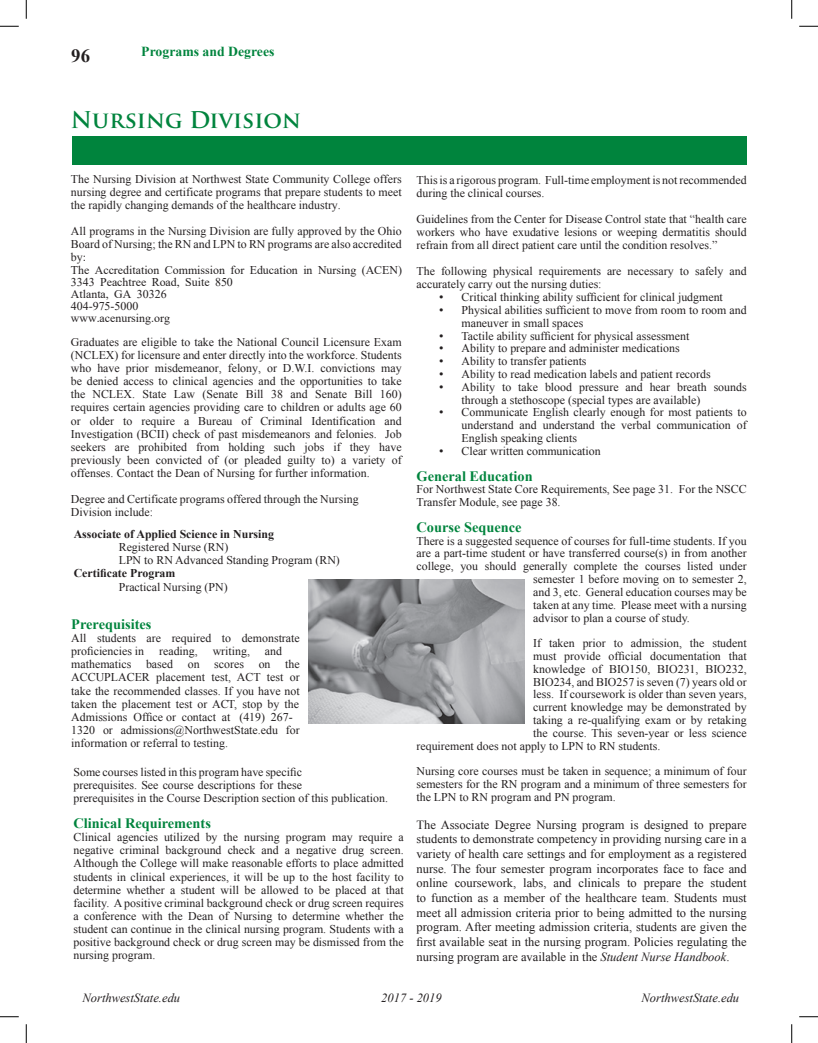
<style>
.page{position:relative;width:818px;height:1043px;background:#fff}
.page>*{position:absolute;margin:0;border:0;box-sizing:border-box;transform-origin:0 0}
.t1{font:700 22.5px "Trajan Pro";color:#00843d}
.t2{font:700 18.75px "Times New Roman";color:#231f20}
.t3{font:700 14.38px "Times New Roman";color:#00843d}
.t4{font:700 13.75px "Times New Roman";color:#00843d}
.t5{font:12.5px/14.8px "Times New Roman";color:#231f20;text-align:justify}
.t6{font:italic 12.5px "Times New Roman";color:#231f20}
.t7{font:11.88px/13.1px "Times New Roman";color:#231f20}
.t8{font:700 11.88px "Times New Roman";color:#231f20}
.s1{font-size:12.5px}
.s2{font-style:italic}
</style>
<div class="page">
<div style="left:72px;top:136px;width:674px;height:29px;background:#00843d"></div>
<img style="left:308px;top:579px;width:216px;height:144px">
<svg style="left:0;top:25px;width:19px;height:2px"></svg>
<svg style="left:799px;top:25px;width:19px;height:2px"></svg>
<svg style="left:0;top:1016px;width:19px;height:1px"></svg>
<svg style="left:799px;top:1016px;width:19px;height:1px"></svg>
<svg style="left:25px;top:0;width:2px;height:19px"></svg>
<svg style="left:25px;top:1024px;width:2px;height:18px"></svg>
<svg style="left:791px;top:0;width:1px;height:19px"></svg>
<svg style="left:791px;top:1024px;width:1px;height:18px"></svg>
<h2 class="t2" style="left:71px;top:43px;width:20px">96</h2>
<p class="t4" style="left:141px;top:42px;width:135px">Programs and Degrees</p>
<h1 class="t1" style="left:71px;top:106px;width:232px">Nursing Division</h1>
<p class="t7" style="left:71px;top:172px;width:332px;text-align:justify">The Nursing Division at Northwest State Community College offers nursing degree and certificate programs that prepare students to meet the rapidly changing demands of the healthcare industry.</p>
<p class="t7" style="left:71px;top:224px;width:332px">All programs in the Nursing Division are fully approved by the Ohio Board of Nursing; the RN and LPN to RN programs are also accredited by:<br>The Accreditation Commission for Education in Nursing (ACEN)</p>
<p class="t7" style="left:71px;top:276px;width:163px;line-height:11.9px">3343 Peachtree Road, Suite 850<br>Atlanta, GA 30326<br>404-975-5000 www.acenursing.org</p>
<p class="t7" style="left:71px;top:335px;width:332px;text-align:justify">Graduates are eligible to take the National Council Licensure Exam (NCLEX) for licensure and enter directly into the workforce. Students who have prior misdemeanor, felony, or D.W.I. convictions may be denied access to clinical agencies and the opportunities to take the NCLEX. State Law (Senate Bill 38 and Senate Bill 160) requires certain agencies providing care to children or adults age 60 or older to require a Bureau of Criminal Identification and Investigation (BCII) check of past misdemeanors and felonies. Job seekers are prohibited from holding such jobs if they have previously been convicted of (or pleaded guilty to) a variety of offenses. Contact the Dean of Nursing for further information.</p>
<p class="t7" style="left:71px;top:492px;width:289px">Degree and Certificate programs offered through the Nursing<br>Division include:</p>
<p class="t8" style="left:74px;top:526px;width:202px">Associate of Applied Science in Nursing</p>
<p class="t7" style="left:119px;top:540px;width:222px">Registered Nurse (RN)<br>LPN to RN Advanced Standing Program (RN)</p>
<p class="t8" style="left:74px;top:565px;width:103px">Certificate Program</p>
<p class="t7" style="left:119px;top:580px;width:110px">Practical Nursing (PN)</p>
<p class="t3" style="left:71px;top:614px;width:82px">Prerequisites</p>
<p class="t7" style="left:71px;top:631px;width:230px">All students are required to demonstrate proficiencies in</p>
<p class="t7" style="left:71px;top:644px;width:230px;text-indent:194px">and mathematics based on scores on the ACCUPLACER placement test, ACT test or take the recommended classes. If you have not taken the placement test or ACT, stop by the Admissions Office or contact at (419) 267- 1320 or admissions@NorthwestState.edu for information or referral to testing.</p>
<p class="t7" style="left:73px;top:764px;width:316px">Some courses listed in this program have specific<br>prerequisites. See course descriptions for these<br>prerequisites in the Course Description section of this publication.</p>
<p class="t3" style="left:73px;top:813px;width:139px">Clinical Requirements</p>
<p class="t7" style="left:73px;top:830px;width:332px;text-align:justify">Clinical agencies utilized by the nursing program may require a negative criminal background check and a negative drug screen.<br>Although the College will make reasonable efforts to place admitted students in clinical experiences, it will be up to the host facility to determine whether a student will be allowed to be placed at that facility. A positive criminal background check or drug screen requires a conference with the Dean of Nursing to determine whether the student can continue in the clinical nursing program. Students with a positive background check or drug screen may be dismissed from the nursing program.</p>
<p class="t7" style="left:159px;top:644px;width:40px">reading,</p>
<p class="t7" style="left:213px;top:644px;width:39px">writing,</p>
<p class="t7" style="left:416px;top:173px;width:332px">This is a rigorous program. Full-time employment is not recommended during the clinical courses.</p>
<p class="t7" style="left:416px;top:212px;width:332px;text-align:justify">Guidelines from the Center for Disease Control state that “health care workers who have exudative lesions or weeping dermatitis should refrain from all direct patient care until the condition resolves.”</p>
<p class="t7" style="left:416px;top:265px;width:332px">The following physical requirements are necessary to safely and accurately carry out the nursing duties:</p>
<p class="t7" style="left:439px;top:290px;width:285px"><span class="s1">•</span> Critical thinking ability sufficient for clinical judgment</p>
<p class="t7" style="left:461px;top:303px;width:287px;text-indent:-22px"><span class="s1">•</span> Physical abilities sufficient to move from room to room and maneuver in small spaces</p>
<p class="t7" style="left:439px;top:329px;width:252px"><span class="s1">•</span> Tactile ability sufficient for physical assessment</p>
<p class="t7" style="left:439px;top:341px;width:242px"><span class="s1">•</span> Ability to prepare and administer medications</p>
<p class="t7" style="left:439px;top:354px;width:149px"><span class="s1">•</span> Ability to transfer patients</p>
<p class="t7" style="left:439px;top:367px;width:273px"><span class="s1">•</span> Ability to read medication labels and patient records</p>
<p class="t7" style="left:461px;top:380px;width:287px;text-indent:-22px"><span class="s1">•</span> Ability to take blood pressure and hear breath sounds through a stethoscope (special types are available)</p>
<p class="t7" style="left:461px;top:406px;width:287px;text-align:justify;text-indent:-22px"><span class="s1">•</span> Communicate English clearly enough for most patients to understand and understand the verbal communication of English speaking clients</p>
<p class="t7" style="left:439px;top:444px;width:163px"><span class="s1">•</span> Clear written communication</p>
<p class="t3" style="left:416px;top:466px;width:118px">General Education</p>
<p class="t7" style="left:416px;top:483px;width:332px">For Northwest State Core Requirements, See page 31. For the NSCC<br>Transfer Module, see page 38.</p>
<p class="t3" style="left:416px;top:517px;width:107px">Course Sequence</p>
<p class="t7" style="left:416px;top:534px;width:332px">There is a suggested sequence of courses for full-time students. If you</p>
<p class="t7" style="left:416px;top:546px;width:332px">are a part-time student or have transferred course(s) in from another</p>
<p class="t7" style="left:416px;top:559px;width:332px">college, you should generally complete the courses listed under</p>
<p class="t7" style="left:533px;top:572px;width:215px">semester 1 before moving on to semester 2,</p>
<p class="t7" style="left:533px;top:585px;width:215px">and 3, etc. General education courses may be</p>
<p class="t7" style="left:533px;top:598px;width:215px">taken at any time. Please meet with a nursing</p>
<p class="t7" style="left:533px;top:611px;width:158px">advisor to plan a course of study.</p>
<p class="t7" style="left:533px;top:636px;width:215px">If taken prior to admission, the student</p>
<p class="t7" style="left:533px;top:649px;width:215px">must provide official documentation that</p>
<p class="t7" style="left:533px;top:662px;width:215px">knowledge of BIO150, BIO231, BIO232,</p>
<p class="t7" style="left:533px;top:675px;width:215px">BIO234, and BIO257 is seven (7) years old or</p>
<p class="t7" style="left:533px;top:687px;width:215px">less. If coursework is older than seven years,</p>
<p class="t7" style="left:533px;top:700px;width:215px">current knowledge may be demonstrated by</p>
<p class="t7" style="left:533px;top:713px;width:215px">taking a re-qualifying exam or by retaking</p>
<p class="t7" style="left:533px;top:726px;width:215px">the course. This seven-year or less science</p>
<p class="t7" style="left:416px;top:739px;width:245px">requirement does not apply to LPN to RN students.</p>
<p class="t7" style="left:416px;top:764px;width:332px;text-align:justify">Nursing core courses must be taken in sequence; a minimum of four semesters for the RN program and a minimum of three semesters for the LPN to RN program and PN program.</p>
<p class="t5" style="left:416px;top:816px;width:332px">The Associate Degree Nursing program is designed to prepare students to demonstrate competency in providing nursing care in a variety of health care settings and for employment as a registered nurse. The four semester program incorporates face to face and online coursework, labs, and clinicals to prepare the student to function as a member of the healthcare team. Students must meet all admission criteria prior to being admitted to the nursing program. After meeting admission criteria, students are given the first available seat in the nursing program. Policies regulating the nursing program are available in the <span class="s2">Student Nurse Handbook</span>.</p>
<p class="t6" style="left:82px;top:989px;width:99px">NorthwestState.edu</p>
<p class="t6" style="left:381px;top:989px;width:62px">2017 - 2019</p>
<p class="t6" style="left:641px;top:989px;width:99px">NorthwestState.edu</p>
</div>
